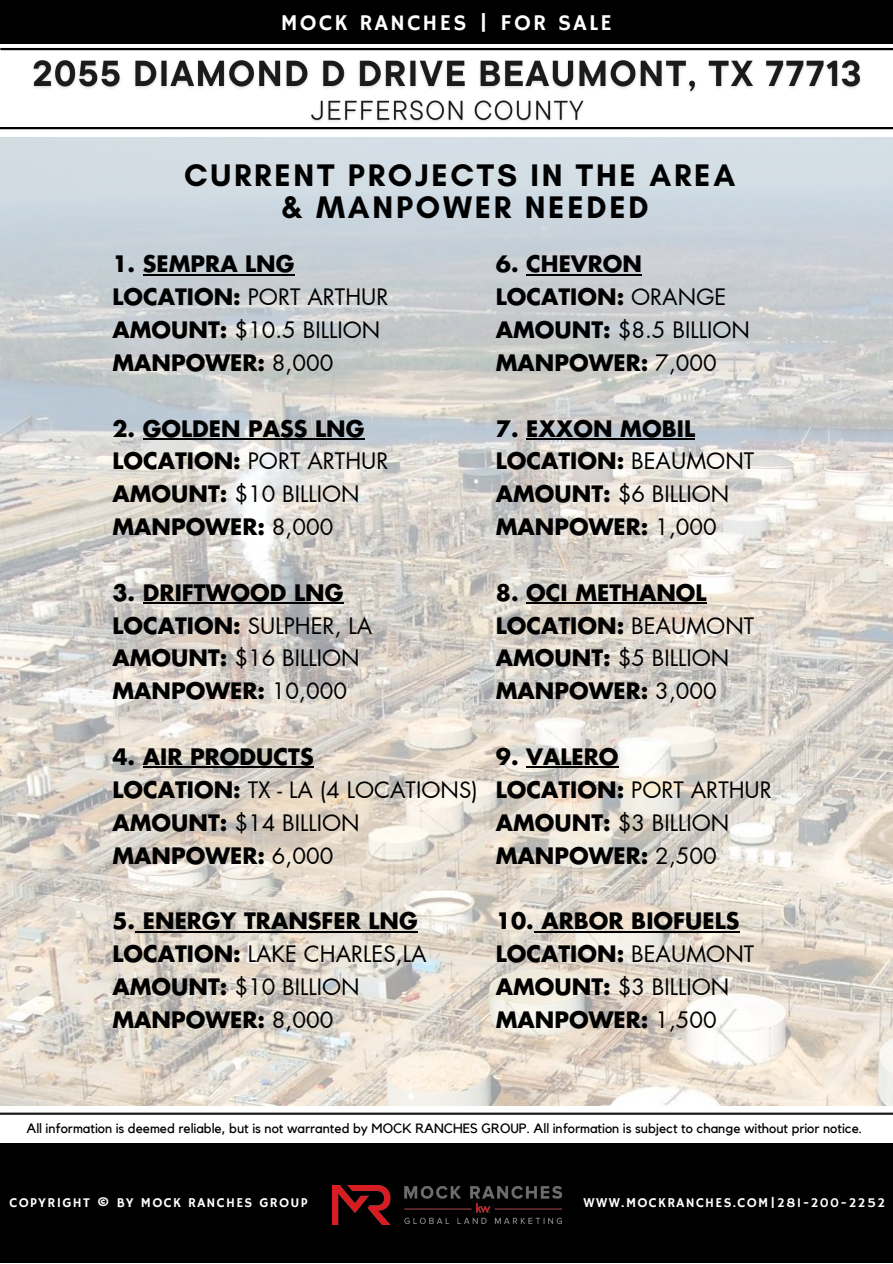
<style>
.page{position:relative;width:893px;height:1264px;background:#fff}
.page>*{position:absolute;margin:0;border:0;box-sizing:border-box;transform-origin:0 0}
.t1{font:700 31.8px "Glacial Indifference";letter-spacing:.085em;color:#000}
.t2{font:22.5px "Hammersmith One";letter-spacing:.1em;color:#fff}
.t3{font:700 22.2px "Futura LT Pro";color:#000}
.t4{font:22.2px "Futura LT Pro";color:#000}
.t5{font:13.5px "Kollektif";color:#000}
.t6{font:13.5px "Hammersmith One";letter-spacing:.1em;color:#fff}
.s1{font-weight:400}
.s2{font-weight:700}
</style>
<div class="page">
<div style="left:0;top:0;width:892px;height:44px;background:#000"></div>
<hr style="left:0;top:1112px;width:892px;height:2px;background:#1b1b1b">
<hr style="left:0;top:127px;width:892px;height:2px;background:#000">
<div style="left:0;top:1143px;width:892px;height:119px;background:#000"></div>
<img style="left:332px;top:1185px;width:229px;height:39px">
<img style="left:0;top:137px;width:892px;height:968px">
<hr style="left:526px;top:274px;width:116px;height:1px;background:#000">
<hr style="left:526px;top:438px;width:169px;height:2px;background:#000">
<hr style="left:526px;top:602px;width:180px;height:2px;background:#000">
<hr style="left:526px;top:766px;width:92px;height:2px;background:#000">
<hr style="left:534px;top:930px;width:205px;height:2px;background:#000">
<hr style="left:143px;top:274px;width:151px;height:1px;background:#000">
<hr style="left:143px;top:438px;width:221px;height:2px;background:#000">
<hr style="left:143px;top:602px;width:200px;height:2px;background:#000">
<hr style="left:143px;top:766px;width:170px;height:2px;background:#000">
<hr style="left:135px;top:930px;width:282px;height:2px;background:#000">
<img style="left:28px;top:47px;width:840px;height:83px">
<hr style="left:1px;top:48px;width:891px;height:2px;background:#000">
<p class="t2" style="left:281px;top:9px;width:332px">MOCK RANCHES | FOR SALE</p>
<p class="t1" style="left:184px;top:156px;width:552px">CURRENT PROJECTS IN THE AREA</p>
<p class="t1" style="left:281px;top:187px;width:368px">&amp; MANPOWER NEEDED</p>
<p class="t3" style="left:495px;top:254px;width:148px">6. CHEVRON</p>
<p class="t3" style="left:495px;top:287px;width:232px">LOCATION: <span class="s1">ORANGE</span></p>
<p class="t4" style="left:495px;top:320px;width:256px"><span class="s2">AMOUNT:</span> $8.5 BILLION</p>
<p class="t3" style="left:495px;top:352px;width:222px">MANPOWER: <span class="s1">7,000</span></p>
<p class="t3" style="left:112px;top:254px;width:183px">1. SEMPRA LNG</p>
<p class="t4" style="left:112px;top:287px;width:277px"><span class="s2">LOCATION:</span> PORT ARTHUR</p>
<p class="t4" style="left:112px;top:320px;width:269px"><span class="s2">AMOUNT:</span> $10.5 BILLION</p>
<p class="t3" style="left:112px;top:352px;width:222px">MANPOWER: <span class="s1">8,000</span></p>
<p class="t3" style="left:112px;top:418px;width:253px">2. GOLDEN PASS LNG</p>
<p class="t4" style="left:112px;top:451px;width:277px"><span class="s2">LOCATION:</span> PORT ARTHUR</p>
<p class="t4" style="left:112px;top:484px;width:249px"><span class="s2">AMOUNT:</span> $10 BILLION</p>
<p class="t3" style="left:112px;top:516px;width:222px">MANPOWER: <span class="s1">8,000</span></p>
<p class="t3" style="left:112px;top:582px;width:232px">3. DRIFTWOOD LNG</p>
<p class="t4" style="left:112px;top:615px;width:261px"><span class="s2">LOCATION:</span> SULPHER, LA</p>
<p class="t4" style="left:112px;top:648px;width:249px"><span class="s2">AMOUNT:</span> $16 BILLION</p>
<p class="t3" style="left:112px;top:681px;width:236px">MANPOWER: <span class="s1">10,000</span></p>
<p class="t3" style="left:112px;top:746px;width:203px">4. AIR PRODUCTS</p>
<p class="t4" style="left:112px;top:779px;width:367px"><span class="s2">LOCATION:</span> TX - LA (4 LOCATIONS)</p>
<p class="t4" style="left:112px;top:812px;width:249px"><span class="s2">AMOUNT:</span> $14 BILLION</p>
<p class="t3" style="left:112px;top:845px;width:222px">MANPOWER: <span class="s1">6,000</span></p>
<p class="t3" style="left:112px;top:910px;width:307px">5. ENERGY TRANSFER LNG</p>
<p class="t4" style="left:112px;top:943px;width:315px"><span class="s2">LOCATION:</span> LAKE CHARLES,LA</p>
<p class="t4" style="left:112px;top:976px;width:249px"><span class="s2">AMOUNT:</span> $10 BILLION</p>
<p class="t3" style="left:112px;top:1009px;width:222px">MANPOWER: <span class="s1">8,000</span></p>
<p class="t3" style="left:495px;top:418px;width:201px">7. EXXON MOBIL</p>
<p class="t3" style="left:495px;top:451px;width:260px">LOCATION: <span class="s1">BEAUMONT</span></p>
<p class="t4" style="left:495px;top:484px;width:235px"><span class="s2">AMOUNT:</span> $6 BILLION</p>
<p class="t3" style="left:495px;top:516px;width:222px">MANPOWER: <span class="s1">1,000</span></p>
<p class="t3" style="left:495px;top:582px;width:212px">8. OCI METHANOL</p>
<p class="t3" style="left:495px;top:615px;width:260px">LOCATION: <span class="s1">BEAUMONT</span></p>
<p class="t4" style="left:495px;top:648px;width:235px"><span class="s2">AMOUNT:</span> $5 BILLION</p>
<p class="t3" style="left:495px;top:681px;width:222px">MANPOWER: <span class="s1">3,000</span></p>
<p class="t3" style="left:495px;top:746px;width:124px">9. VALERO</p>
<p class="t4" style="left:495px;top:779px;width:277px"><span class="s2">LOCATION:</span> PORT ARTHUR</p>
<p class="t4" style="left:495px;top:812px;width:235px"><span class="s2">AMOUNT:</span> $3 BILLION</p>
<p class="t3" style="left:495px;top:845px;width:222px">MANPOWER: <span class="s1">2,500</span></p>
<p class="t3" style="left:495px;top:910px;width:245px">10. ARBOR BIOFUELS</p>
<p class="t3" style="left:495px;top:943px;width:260px">LOCATION: <span class="s1">BEAUMONT</span></p>
<p class="t4" style="left:495px;top:976px;width:235px"><span class="s2">AMOUNT:</span> $3 BILLION</p>
<p class="t3" style="left:495px;top:1009px;width:222px">MANPOWER: <span class="s1">1,500</span></p>
<p class="t5" style="left:26px;top:1121px;width:837px">All information is deemed reliable, but is not warranted by MOCK RANCHES GROUP. All information is subject to change without prior notice.</p>
<p class="t6" style="left:10px;top:1194px;width:300px">COPYRIGHT © BY MOCK RANCHES GROUP</p>
<p class="t6" style="left:583px;top:1194px;width:303px">WWW.MOCKRANCHES.COM|281-200-2252</p>
</div>
